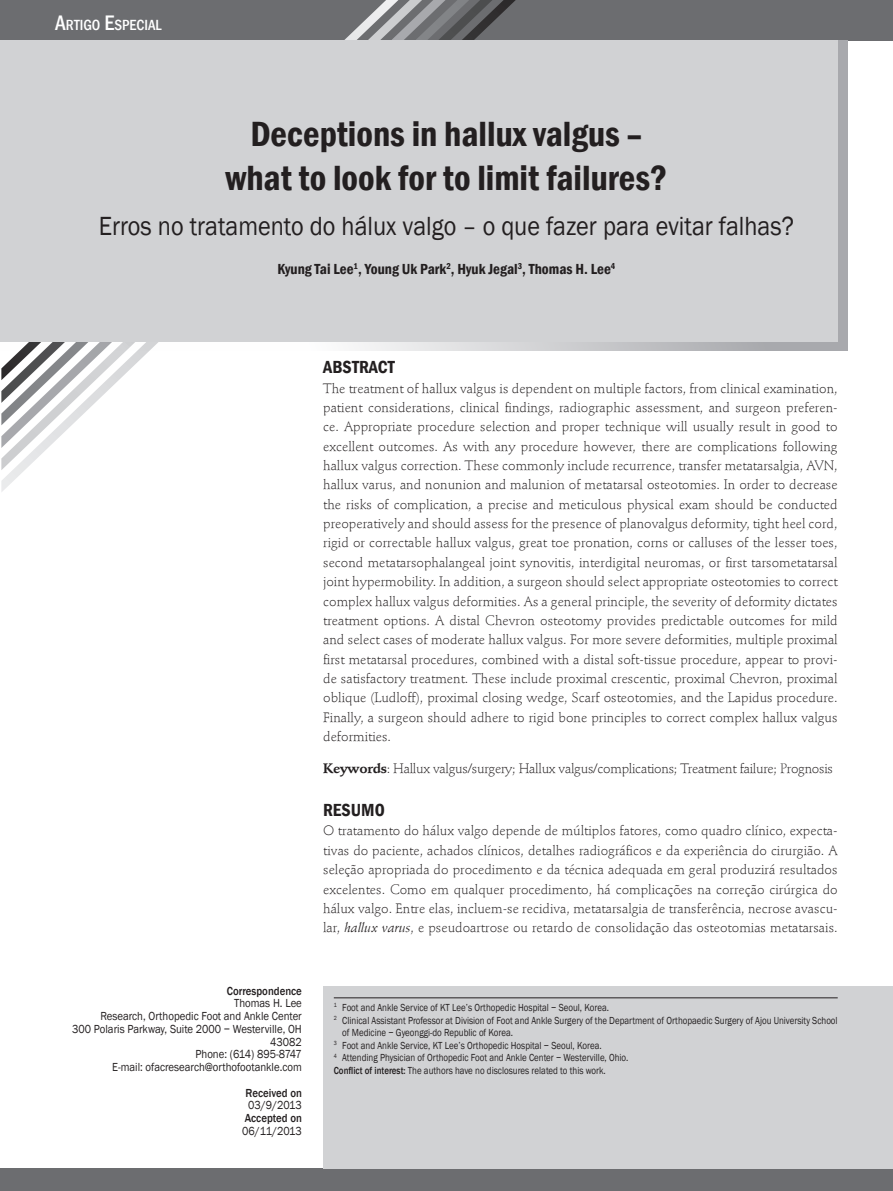
<style>
.page{position:relative;width:893px;height:1191px;background:#fff}
.page>*{position:absolute;margin:0;border:0;box-sizing:border-box;transform-origin:0 0}
.t1{font:600 condensed 36px/43.2px "Franklin Gothic";color:#231f20;text-align:center}
.t2{font:27px "Franklin Gothic";color:#231f20;scale:.9 1}
.t3{font:600 condensed 18px "Franklin Gothic";color:#231f20}
.t4{font:500 condensed 15.15px "Franklin Gothic";color:#fff}
.t5{font:600 condensed 15px "Franklin Gothic";color:#231f20}
.t6{font:300 13.5px/19.4px "Stempel Schneidler Std";color:#231f20;text-align:justify}
.t7{font:300 13.5px "Stempel Schneidler Std";letter-spacing:-.02em;color:#231f20}
.t8{font:12px/12.8px "Franklin Gothic";color:#231f20;text-align:right;scale:.9 1}
.t9{font:500 12px "Franklin Gothic";color:#231f20;scale:.9 1}
.t10{font:10.5px "Franklin Gothic";color:#231f20;scale:.85 1}
.s1{font-size:21.6px}
.s2{font-weight:700}
.s3{font-weight:400;font-style:italic}
.s4{font-weight:500}
</style>
<div class="page">
<div style="left:0;top:0;width:893px;height:40px;background:#6c6d70"></div>
<div style="left:0;top:1168px;width:893px;height:23px;background:#6c6d70"></div>
<div style="left:323px;top:986px;width:570px;height:182px;background:#d1d2d4"></div>
<svg style="left:1px;top:0;width:491px;height:470px"></svg>
<svg style="left:1px;top:0;width:468px;height:448px"></svg>
<svg style="left:0;top:40px;width:847px;height:311px"></svg>
<div style="left:0;top:40px;width:838px;height:301px;background:#d1d2d4"></div>
<hr style="left:334px;top:997px;width:504px;height:1px;background:#231f20">
<p class="t4" style="left:55px;top:15px;width:108px"><span class="s1">A</span>RTIGO <span class="s1">E</span>SPECIAL</p>
<h1 class="t1" style="left:226px;top:112px;width:443px">Deceptions in hallux valgus – what to look for to limit failures?</h1>
<h2 class="t2" style="left:99px;top:209px;width:774px">Erros no tratamento do hálux valgo – o que fazer para evitar falhas?</h2>
<p class="t5" style="left:278px;top:259px;width:339px">Kyung Tai Lee<sup>1</sup>, Young Uk Park<sup>2</sup>, Hyuk Jegal<sup>3</sup>, Thomas H. Lee<sup>4</sup></p>
<p class="t9" style="left:227px;top:983px;width:85px">Correspondence</p>
<p class="t8" style="left:72px;top:997px;width:257px">Thomas H. Lee<br>Research, Orthopedic Foot and Ankle Center<br>300 Polaris Parkway, Suite 2000 − Westerville, OH<br>43082<br>Phone: (614) 895-8747<br>E-mail: ofacresearch@orthofootankle.com</p>
<p class="t9" style="left:246px;top:1085px;width:64px">Received on</p>
<p class="t8" style="left:248px;top:1099px;width:61px">03/9/2013</p>
<p class="t9" style="left:245px;top:1110px;width:65px">Accepted on</p>
<p class="t8" style="left:242px;top:1124px;width:68px">06/11/2013</p>
<h3 class="t3" style="left:323px;top:355px;width:73px">ABSTRACT</h3>
<p class="t6" style="left:323px;top:378px;width:516px">The treatment of hallux valgus is dependent on multiple factors, from clinical examination, patient considerations, clinical findings, radiographic assessment, and surgeon preferen&shy;ce. Appropriate procedure selection and proper technique will usually result in good to excellent outcomes. As with any procedure however, there are complications following hallux valgus correction. These commonly include recurrence, transfer metatarsalgia, AVN, hallux varus, and nonunion and malunion of metatarsal osteotomies. In order to decrease the risks of complication, a precise and meticulous physical exam should be conducted preoperatively and should assess for the presence of planovalgus deformity, tight heel cord, rigid or correctable hallux valgus, great toe pronation, corns or calluses of the lesser toes, second metatarsophalangeal joint synovitis, interdigital neuromas, or first tarsometatarsal joint hypermobility. In addition, a surgeon should select appropriate osteotomies to correct complex hallux valgus deformities. As a general principle, the severity of deformity dictates treatment options. A distal Chevron osteotomy provides predictable outcomes for mild and select cases of moderate hallux valgus. For more severe deformities, multiple proximal first metatarsal procedures, combined with a distal soft-tissue procedure, appear to provi&shy;de satisfactory treatment. These include proximal crescentic, proximal Chevron, proximal oblique (Ludloff), proximal closing wedge, Scarf osteotomies, and the Lapidus procedure.<br>Finally, a surgeon should adhere to rigid bone principles to correct complex hallux valgus deformities.</p>
<p class="t7" style="left:323px;top:760px;width:511px"><span class="s2">Keywords</span>: Hallux valgus/surgery; Hallux valgus/complications; Treatment failure; Prognosis</p>
<h3 class="t3" style="left:323px;top:798px;width:63px">RESUMO</h3>
<p class="t6" style="left:323px;top:821px;width:516px">O tratamento do hálux valgo depende de múltiplos fatores, como quadro clínico, expecta&shy;tivas do paciente, achados clínicos, detalhes radiográficos e da experiência do cirurgião. A seleção apropriada do procedimento e da técnica adequada em geral produzirá resultados excelentes. Como em qualquer procedimento, há complicações na correção cirúrgica do hálux valgo. Entre elas, incluem-se recidiva, metatarsalgia de transferência, necrose avascu&shy;lar, <span class="s3">hallux varus</span>, e pseudoartrose ou retardo de consolidação das osteotomias metatarsais.</p>
<p class="t10" style="left:334px;top:1001px;width:325px"><sup>1</sup> Foot and Ankle Service of KT Lee’s Orthopedic Hospital − Seoul, Korea.</p>
<p class="t10" style="left:334px;top:1013px;width:594px"><sup>2</sup> Clinical Assistant Professor at Division of Foot and Ankle Surgery of the Department of Orthopaedic Surgery of Ajou University School</p>
<p class="t10" style="left:342px;top:1026px;width:202px">of Medicine − Gyeonggi-do Republic of Korea.</p>
<p class="t10" style="left:334px;top:1038px;width:317px"><sup>3</sup> Foot and Ankle Service, KT Lee’s Orthopedic Hospital − Seoul, Korea.</p>
<p class="t10" style="left:334px;top:1051px;width:348px"><sup>4</sup> Attending Physician of Orthopedic Foot and Ankle Center − Westerville, Ohio.</p>
<p class="t10" style="left:334px;top:1064px;width:322px"><span class="s4">Conflict of interest:</span> The authors have no disclosures related to this work.</p>
</div>
